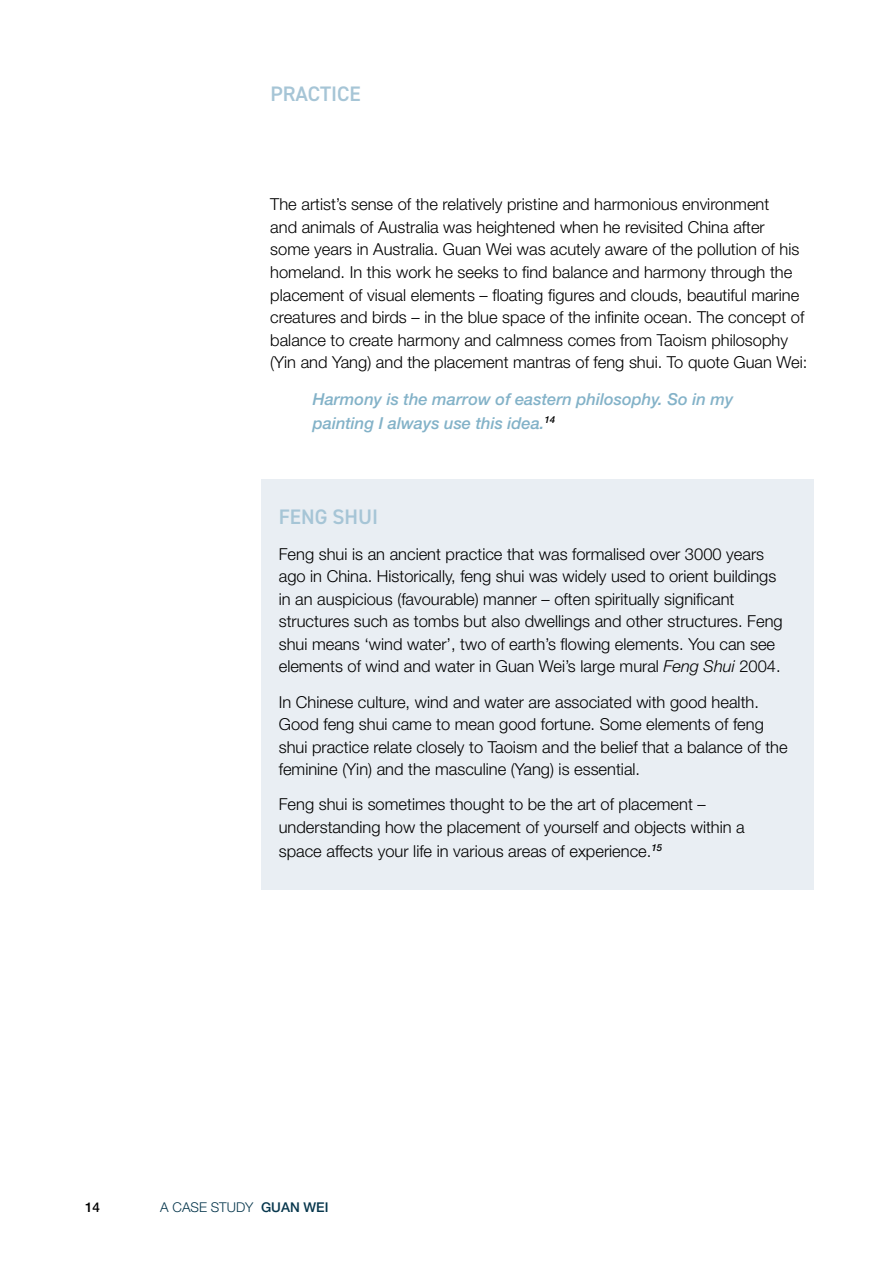
<style>
.page{position:relative;width:893px;height:1263px;background:#fff}
.page>*{position:absolute;margin:0;border:0;box-sizing:border-box;transform-origin:0 0}
.t1{font:600 21px "DIN2014";color:#a6c5d6}
.t2{font:300 16.5px/22.5px "Helvetica Neue LT Std";color:#000}
.t3{font:italic 500 16.5px/24px "Helvetica Neue LT Std";color:#83b2c8}
.t4{font:300 13.5px "Helvetica Neue LT Std";color:#07374d}
.t5{font:500 13.5px "Helvetica Neue LT Std";color:#000}
.s1{font-style:italic}
.s2{font-weight:500}
</style>
<div class="page">
<div style="left:261px;top:479px;width:553px;height:411px;background:#e9eef3"></div>
<p class="t1" style="left:270px;top:80px;width:92px">PRACTICE</p>
<p class="t2" style="left:270px;top:193px;width:539px">The artist’s sense of the relatively pristine and harmonious environment<br>and animals of Australia was heightened when he revisited China after some years in Australia. Guan Wei was acutely aware of the pollution of his homeland. In this work he seeks to find balance and harmony through the placement of visual elements – floating figures and clouds, beautiful marine creatures and birds – in the blue space of the infinite ocean. The concept of balance to create harmony and calmness comes from Taoism philosophy (Yin and Yang) and the placement mantras of feng shui. To quote Guan Wei:</p>
<p class="t3" style="left:313px;top:387px;width:422px">Harmony is the marrow of eastern philosophy. So in my painting I always use this idea.<sup>14</sup></p>
<p class="t1" style="left:279px;top:503px;width:101px">FENG SHUI</p>
<p class="t2" style="left:279px;top:542px;width:505px">Feng shui is an ancient practice that was formalised over 3000 years ago in China. Historically, feng shui was widely used to orient buildings in an auspicious (favourable) manner – often spiritually significant structures such as tombs but also dwellings and other structures. Feng shui means ‘wind water’, two of earth’s flowing elements. You can see elements of wind and water in Guan Wei’s large mural <span class="s1">Feng Shui</span> 2004.</p>
<p class="t2" style="left:279px;top:690px;width:510px">In Chinese culture, wind and water are associated with good health.<br>Good feng shui came to mean good fortune. Some elements of feng shui practice relate closely to Taoism and the belief that a balance of the feminine (Yin) and the masculine (Yang) is essential.</p>
<p class="t2" style="left:279px;top:793px;width:468px">Feng shui is sometimes thought to be the art of placement – understanding how the placement of yourself and objects within a</p>
<p class="t2" style="left:279px;top:839px;width:385px">space affects your life in various areas of experience.<sup>15</sup></p>
<p class="t5" style="left:85px;top:1199px;width:17px">14</p>
<p class="t4" style="left:160px;top:1199px;width:170px">A CASE STUDY <span class="s2">GUAN WEI</span></p>
</div>
